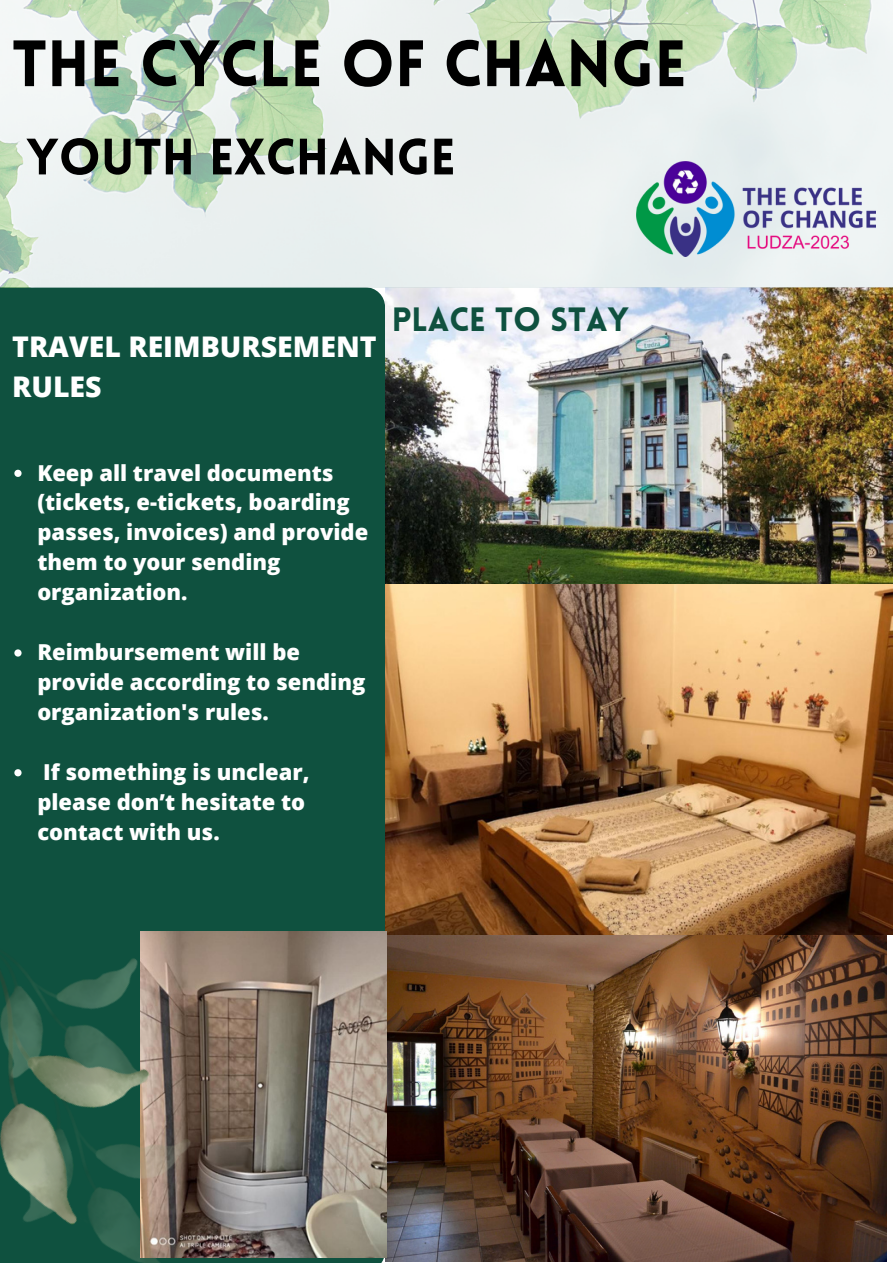
<style>
.page{position:relative;width:893px;height:1264px;background:#fff}
.page>*{position:absolute;margin:0;border:0;box-sizing:border-box;transform-origin:0 0}
.t1{font:900 64.05px "Lovelo";color:#000}
.t2{font:900 49.95px "Lovelo";color:#000}
.t3{font:900 33px "Lovelo";color:#0f513f}
.t4{font:800 28.5px "Open Sans";color:#fff}
.t5{font:800 21.9px/30px "Open Sans";color:#fff}
</style>
<div class="page">
<div style="left:0;top:287px;width:385px;height:975px;background:#0f513f"></div>
<img style="left:385px;top:287px;width:507px;height:297px">
<img style="left:385px;top:584px;width:507px;height:350px">
<img style="left:385px;top:935px;width:501px;height:326px">
<img style="left:302px;top:931px;width:84px;height:326px">
<img style="left:0;top:852px;width:302px;height:410px">
<img style="left:0;top:0;width:892px;height:287px">
<svg style="left:14px;top:470px;width:8px;height:7px"></svg>
<svg style="left:14px;top:649px;width:8px;height:7px"></svg>
<svg style="left:14px;top:769px;width:8px;height:7px"></svg>
<img style="left:636px;top:161px;width:239px;height:96px">
<p class="t1" style="left:12px;top:38px;width:676px">THE CYCLE OF CHANGE</p>
<p class="t2" style="left:26px;top:137px;width:431px">YOUTH EXCHANGE</p>
<p class="t4" style="left:12px;top:327px;width:366px">TRAVEL REIMBURSEMENT</p>
<p class="t4" style="left:12px;top:366px;width:91px">RULES</p>
<p class="t3" style="left:391px;top:306px;width:239px">PLACE TO STAY</p>
<p class="t5" style="left:37px;top:457px;width:332px">Keep all travel documents (tickets, e-tickets, boarding passes, invoices) and provide them to your sending organization.</p>
<p class="t5" style="left:37px;top:636px;width:329px">Reimbursement will be provide according to sending organization's rules.</p>
<p class="t5" style="left:37px;top:756px;width:274px">If something is unclear, please don’t hesitate to contact with us.</p>
</div>
